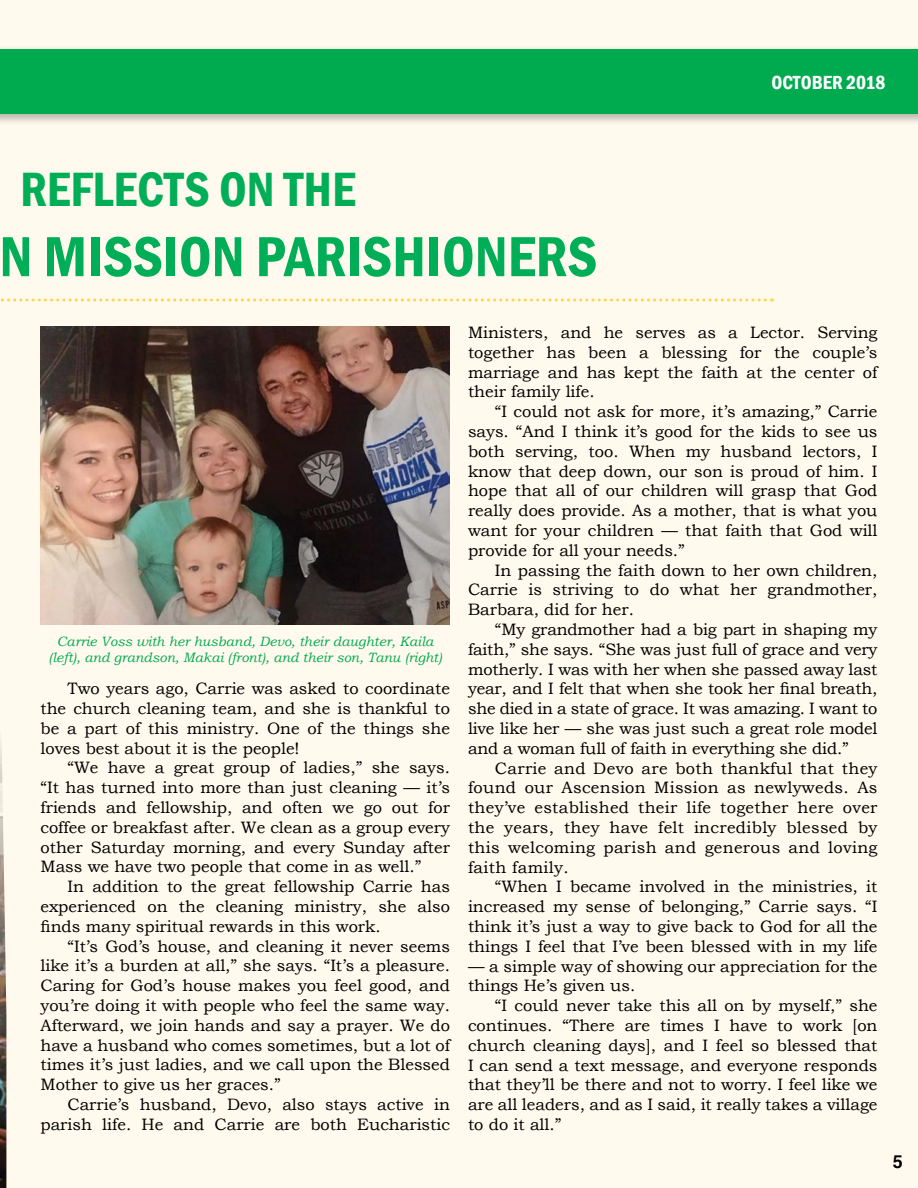
<style>
.page{position:relative;width:918px;height:1188px;background:#fffaed}
.page>*{position:absolute;margin:0;border:0;box-sizing:border-box;transform-origin:0 0}
.t1{font:600 condensed 58.5px "Franklin Gothic";color:#00ae58}
.t2{font:600 condensed 49.5px "Franklin Gothic";color:#00ae58}
.t3{font:600 condensed 19.5px "Franklin Gothic";color:#fff}
.t4{font:700 18px "Helvetica";color:#000}
.t5{font:16.5px/19.8px "Bookman Old Style";color:#000;text-align:justify}
.t6{font:italic 13.5px/16.2px "Bookman Old Style";color:#00aa4f;text-align:center}
</style>
<div class="page">
<div style="left:0;top:45px;width:918px;height:81px;background:#000;opacity:.3"></div>
<div style="left:0;top:50px;width:918px;height:64px;background:#00aa4f"></div>
<img style="left:0;top:740px;width:6px;height:448px">
<svg style="left:1px;top:298px;width:764px;height:4px"></svg>
<img style="left:40px;top:326px;width:410px;height:298px">
<p class="t3" style="left:771px;top:69px;width:116px">OCTOBER 2018</p>
<h2 class="t2" style="left:20px;top:156px;width:337px">REFLECTS ON THE</h2>
<h1 class="t1" style="left:0;top:218px;width:599px">N MISSION PARISHIONERS</h1>
<p class="t6" style="left:49px;top:633px;width:395px">Carrie Voss with her husband, Devo, their daughter, Kaila (left), and grandson, Makai (front), and their son, Tanu (right)</p>
<p class="t5" style="left:41px;top:679px;width:411px;text-indent:27px">Two years ago, Carrie was asked to coordinate the church cleaning team, and she is thankful to be a part of this ministry. One of the things she loves best about it is the people!</p>
<p class="t5" style="left:41px;top:758px;width:411px;text-indent:27px">“We have a great group of ladies,” she says. “It has turned into more than just cleaning — it’s friends and fellowship, and often we go out for coffee or breakfast after. We clean as a group every other Saturday morning, and every Sunday after Mass we have two people that come in as well.”</p>
<p class="t5" style="left:41px;top:877px;width:411px;text-indent:27px">In addition to the great fellowship Carrie has experienced on the cleaning ministry, she also finds many spiritual rewards in this work.</p>
<p class="t5" style="left:41px;top:936px;width:411px;text-indent:27px">“It’s God’s house, and cleaning it never seems like it’s a burden at all,” she says. “It’s a pleasure.<br>Caring for God’s house makes you feel good, and you’re doing it with people who feel the same way.<br>Afterward, we join hands and say a prayer. We do have a husband who comes sometimes, but a lot of times it’s just ladies, and we call upon the Blessed Mother to give us her graces.”</p>
<p class="t5" style="left:41px;top:1095px;width:411px;text-align:right">Carrie’s husband, Devo, also stays active in parish life. He and Carrie are both Eucharistic</p>
<p class="t5" style="left:468px;top:323px;width:411px">Ministers, and he serves as a Lector. Serving together has been a blessing for the couple’s marriage and has kept the faith at the center of their family life.</p>
<p class="t5" style="left:468px;top:402px;width:411px;text-indent:27px">“I could not ask for more, it’s amazing,” Carrie says. “And I think it’s good for the kids to see us both serving, too. When my husband lectors, I know that deep down, our son is proud of him. I hope that all of our children will grasp that God really does provide. As a mother, that is what you want for your children — that faith that God will provide for all your needs.”</p>
<p class="t5" style="left:468px;top:560px;width:411px;text-indent:27px">In passing the faith down to her own children, Carrie is striving to do what her grandmother, Barbara, did for her.</p>
<p class="t5" style="left:468px;top:620px;width:411px;text-indent:27px">“My grandmother had a big part in shaping my faith,” she says. “She was just full of grace and very motherly. I was with her when she passed away last year, and I felt that when she took her final breath, she died in a state of grace. It was amazing. I want to live like her — she was just such a great role model and a woman full of faith in everything she did.”</p>
<p class="t5" style="left:468px;top:758px;width:411px;text-indent:27px">Carrie and Devo are both thankful that they found our Ascension Mission as newlyweds. As they’ve established their life together here over the years, they have felt incredibly blessed by this welcoming parish and generous and loving faith family.</p>
<p class="t5" style="left:468px;top:877px;width:411px;text-indent:27px">“When I became involved in the ministries, it increased my sense of belonging,” Carrie says. “I think it’s just a way to give back to God for all the things I feel that I’ve been blessed with in my life</p>
<p class="t5" style="left:468px;top:956px;width:411px">— a simple way of showing our appreciation for the things He’s given us.</p>
<p class="t5" style="left:468px;top:996px;width:411px;text-indent:27px">“I could never take this all on by myself,” she continues. “There are times I have to work [on church cleaning days], and I feel so blessed that I can send a text message, and everyone responds that they’ll be there and not to worry. I feel like we are all leaders, and as I said, it really takes a village to do it all.”</p>
<p class="t4" style="left:893px;top:1147px;width:12px">5</p>
</div>
